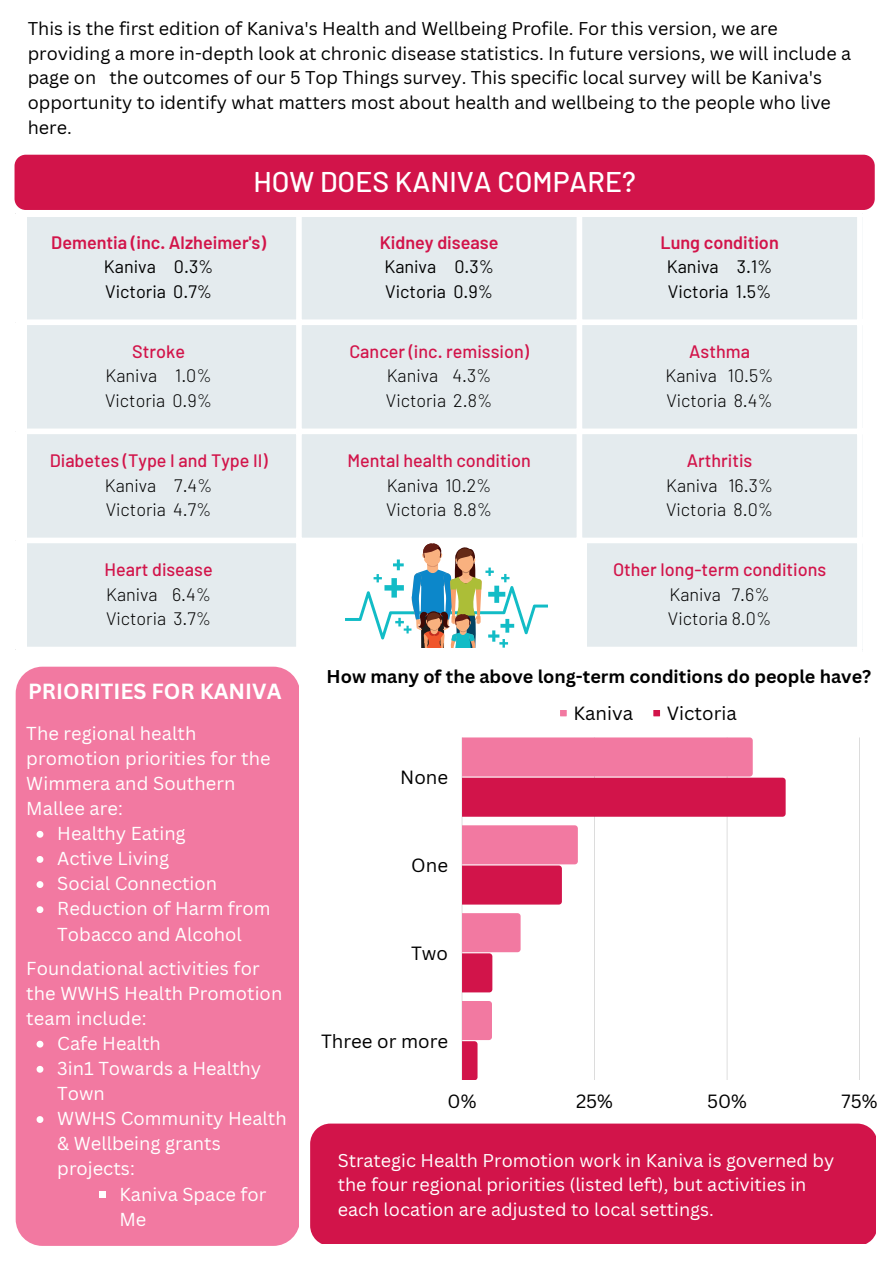
<style>
.page{position:relative;width:893px;height:1264px;background:#fff}
.page>*{position:absolute;margin:0;border:0;box-sizing:border-box;transform-origin:0 0}
.t1{font:500 28.5px "Barlow";color:#fff}
.t2{font:700 21.3px "Canva Sans";color:#fff}
.t3{font:18.6px "Canva Sans";color:#000}
.t4{font:18.3px/25px "Canva Sans";color:#fff}
.t5{font:18px/24.8px "Canva Sans";color:#000}
.t6{font:300 18px/24.8px "Barlow";color:#000}
.t7{font:18px/24.8px "Canva Sans";color:#fff}
.t8{font:500 18px "Barlow";color:#d2144a}
.t9{font:18px/24.8px "Barlow";color:#000}
.t10{font:600 18px "Barlow";color:#d2144a}
.t11{font:700 18px "Canva Sans";color:#000}
</style>
<div class="page">
<div style="left:310px;top:1123px;width:565px;height:120px;background:#d2144a"></div>
<div style="left:16px;top:666px;width:283px;height:579px;background:#f279a1;border-radius:27px"></div>
<svg style="left:37px;top:831px;width:6px;height:6px"></svg>
<svg style="left:37px;top:856px;width:6px;height:6px"></svg>
<svg style="left:37px;top:881px;width:6px;height:7px"></svg>
<svg style="left:37px;top:906px;width:6px;height:7px"></svg>
<svg style="left:37px;top:1040px;width:6px;height:7px"></svg>
<svg style="left:37px;top:1065px;width:6px;height:7px"></svg>
<svg style="left:37px;top:1116px;width:6px;height:6px"></svg>
<div style="left:99px;top:1191px;width:7px;height:7px;background:#fff"></div>
<div style="left:15px;top:155px;width:859px;height:55px;background:#d2144a;border-radius:11px"></div>
<div style="left:560px;top:709px;width:6px;height:7px;background:#f279a1"></div>
<div style="left:653px;top:709px;width:7px;height:7px;background:#d2144a"></div>
<svg style="left:461px;top:737px;width:325px;height:343px"></svg>
<svg style="left:749px;top:737px;width:3px;height:39px"></svg>
<svg style="left:574px;top:825px;width:4px;height:39px"></svg>
<svg style="left:517px;top:913px;width:3px;height:39px"></svg>
<svg style="left:489px;top:1001px;width:3px;height:39px"></svg>
<svg style="left:782px;top:777px;width:3px;height:39px"></svg>
<svg style="left:558px;top:865px;width:4px;height:39px"></svg>
<svg style="left:489px;top:953px;width:3px;height:39px"></svg>
<svg style="left:474px;top:1041px;width:3px;height:39px"></svg>
<div style="left:27px;top:217px;width:835px;height:434px;background:#e4ebee"></div>
<div style="left:296px;top:216px;width:6px;height:430px;background:#fff"></div>
<div style="left:576px;top:216px;width:6px;height:430px;background:#fff"></div>
<div style="left:857px;top:216px;width:5px;height:430px;background:#fff"></div>
<div style="left:16px;top:319px;width:846px;height:6px;background:#fff"></div>
<div style="left:16px;top:428px;width:846px;height:6px;background:#fff"></div>
<div style="left:16px;top:537px;width:846px;height:6px;background:#fff"></div>
<div style="left:16px;top:646px;width:846px;height:6px;background:#fff"></div>
<div style="left:300px;top:542px;width:286px;height:116px;background:#fff"></div>
<svg style="left:346px;top:543px;width:201px;height:104px"></svg>
<p class="t5" style="left:28px;top:15px;width:824px">This is the first edition of Kaniva's Health and Wellbeing Profile. For this version, we are providing a more in-depth look at chronic disease statistics. In future versions, we will include a page on the outcomes of our 5 Top Things survey. This specific local survey will be Kaniva's opportunity to identify what matters most about health and wellbeing to the people who live here.</p>
<h1 class="t1" style="left:253px;top:163px;width:384px">HOW DOES KANIVA COMPARE?</h1>
<p class="t10" style="left:51px;top:230px;width:216px">Dementia (inc. Alzheimer's)</p>
<p class="t9" style="left:104px;top:254px;width:111px">Kaniva 0.3%<br>Victoria 0.7%</p>
<p class="t8" style="left:132px;top:340px;width:54px">Stroke</p>
<p class="t6" style="left:105px;top:363px;width:109px">Kaniva 1.0%<br>Victoria 0.9%</p>
<p class="t8" style="left:50px;top:449px;width:219px">Diabetes (Type I and Type II)</p>
<p class="t6" style="left:105px;top:472px;width:109px">Kaniva 7.4%<br>Victoria 4.7%</p>
<p class="t10" style="left:380px;top:230px;width:120px">Kidney disease</p>
<p class="t9" style="left:384px;top:254px;width:111px">Kaniva 0.3%<br>Victoria 0.9%</p>
<p class="t8" style="left:349px;top:340px;width:181px">Cancer (inc. remission)</p>
<p class="t6" style="left:386px;top:363px;width:108px">Kaniva 4.3%<br>Victoria 2.8%</p>
<p class="t8" style="left:347px;top:449px;width:185px">Mental health condition</p>
<p class="t6" style="left:386px;top:472px;width:108px">Kaniva 10.2%<br>Victoria 8.8%</p>
<p class="t10" style="left:660px;top:230px;width:120px">Lung condition</p>
<p class="t9" style="left:666px;top:254px;width:107px">Kaniva 3.1%<br>Victoria 1.5%</p>
<p class="t8" style="left:689px;top:340px;width:62px">Asthma</p>
<p class="t6" style="left:665px;top:363px;width:110px">Kaniva 10.5%<br>Victoria 8.4%</p>
<p class="t8" style="left:686px;top:449px;width:67px">Arthritis</p>
<p class="t6" style="left:666px;top:472px;width:109px">Kaniva 16.3%<br>Victoria 8.0%</p>
<p class="t8" style="left:105px;top:558px;width:110px">Heart disease</p>
<p class="t6" style="left:106px;top:581px;width:107px">Kaniva 6.4%<br>Victoria 3.7%</p>
<p class="t2" style="left:28px;top:676px;width:255px">PRIORITIES FOR KANIVA</p>
<p class="t4" style="left:26px;top:720px;width:246px">The regional health promotion priorities for the<br>Wimmera and Southern<br>Mallee are:</p>
<p class="t4" style="left:57px;top:820px;width:215px">Healthy Eating<br>Active Living<br>Social Connection<br>Reduction of Harm from<br>Tobacco and Alcohol</p>
<p class="t4" style="left:26px;top:954px;width:257px">Foundational activities for the WWHS Health Promotion team include:</p>
<p class="t4" style="left:57px;top:1030px;width:231px">Cafe Health<br>3in1 Towards a Healthy<br>Town<br>WWHS Community Health &amp; Wellbeing grants projects:</p>
<p class="t4" style="left:119px;top:1180px;width:148px">Kaniva Space for<br>Me</p>
<p class="t8" style="left:613px;top:558px;width:215px">Other long-term conditions</p>
<p class="t6" style="left:668px;top:581px;width:105px">Kaniva 7.6%<br>Victoria 8.0%</p>
<p class="t11" style="left:326px;top:663px;width:546px">How many of the above long-term conditions do people have?</p>
<p class="t3" style="left:400px;top:764px;width:49px">None</p>
<p class="t3" style="left:411px;top:852px;width:38px">One</p>
<p class="t3" style="left:411px;top:940px;width:39px">Two</p>
<p class="t3" style="left:321px;top:1028px;width:129px">Three or more</p>
<p class="t3" style="left:573px;top:700px;width:61px">Kaniva</p>
<p class="t3" style="left:666px;top:700px;width:72px">Victoria</p>
<p class="t3" style="left:447px;top:1087px;width:30px">0%</p>
<p class="t3" style="left:576px;top:1087px;width:38px">25%</p>
<p class="t3" style="left:707px;top:1087px;width:41px">50%</p>
<p class="t3" style="left:841px;top:1087px;width:37px">75%</p>
<p class="t7" style="left:338px;top:1147px;width:498px">Strategic Health Promotion work in Kaniva is governed by the four regional priorities (listed left), but activities in each location are adjusted to local settings.</p>
</div>
